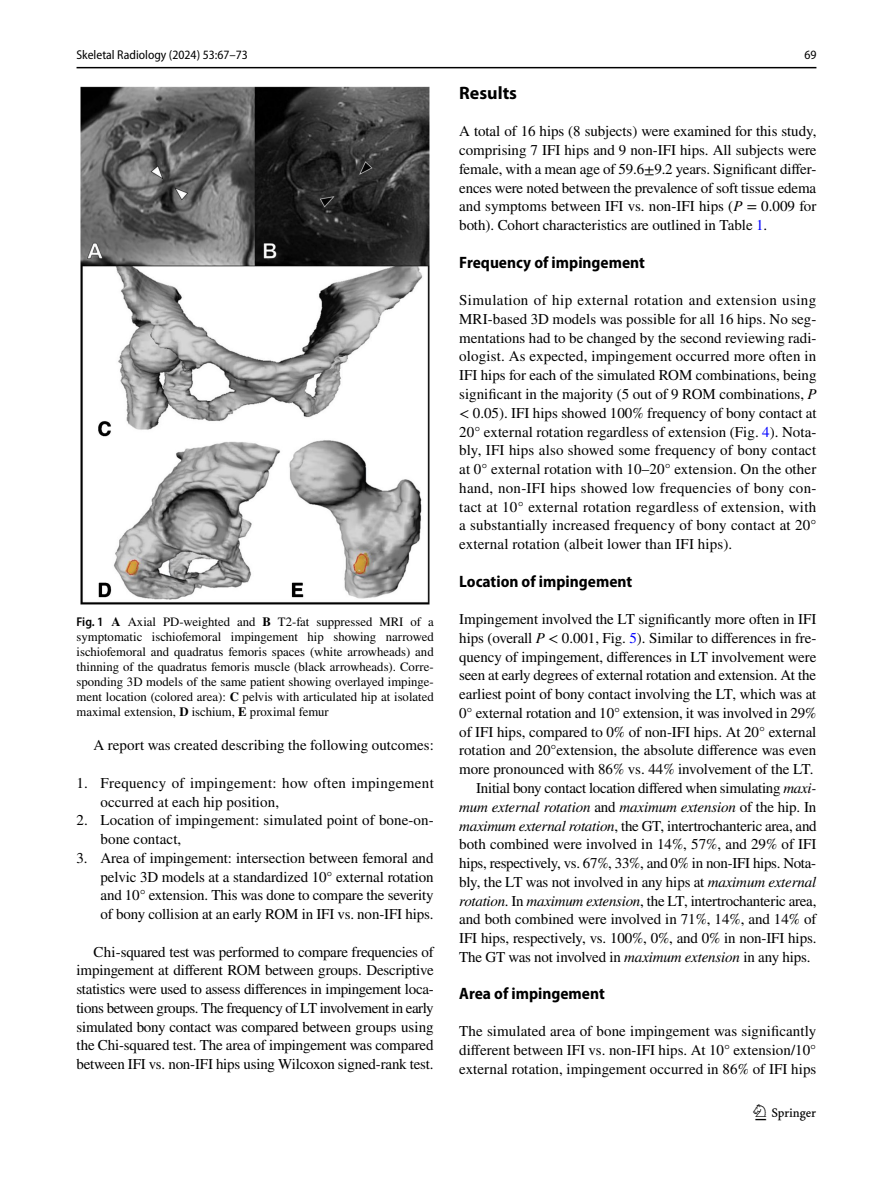
<style>
.page{position:relative;width:893px;height:1187px;background:#fff}
.page>*{position:absolute;margin:0;border:0;box-sizing:border-box;transform-origin:0 0}
.t1{font:22.5px "Springnew Regular 3";color:#000}
.t2{font:700 18px "Myriad Pro";color:#000}
.t3{font:700 semi-condensed 16.5px "Myriad Pro";color:#000}
.t4{font:15px/18.8px "STIX";letter-spacing:-.005em;color:#000;text-align:justify}
.t5{font:15px/18.8px "STIX";letter-spacing:.02em;color:#000}
.t6{font:italic 15px "STIX";letter-spacing:-.01em;color:#000}
.t7{font:12.75px/15px "STIX";color:#000;text-align:justify}
.t8{font:semi-condensed 12.75px "Myriad Pro";color:#000}
.s1{font-family:"Myriad Pro";font-weight:600;font-stretch:semi-condensed}
.s2{font-weight:700}
.s3{font-style:italic}
.s4{color:#00f}
.s5{font-style:normal}
</style>
<div class="page">
<hr style="left:77px;top:67px;width:739px;height:1px;background:#000">
<img style="left:81px;top:87px;width:348px;height:517px">
<p class="t8" style="left:77px;top:48px;width:173px">Skeletal Radiology (2024) 53:67–73</p>
<p class="t8" style="left:804px;top:48px;width:14px">69</p>
<p class="t7" style="left:77px;top:615px;width:359px"><span class="s1">Fig. 1</span> <span class="s2">A</span> Axial PD-weighted and <span class="s2">B</span> T2-fat suppressed MRI of a symptomatic ischiofemoral impingement hip showing narrowed ischiofemoral and quadratus femoris spaces (white arrowheads) and thinning of the quadratus femoris muscle (black arrowheads). Corre&shy;sponding 3D models of the same patient showing overlayed impinge&shy;ment location (colored area): <span class="s2">C</span> pelvis with articulated hip at isolated maximal extension, <span class="s2">D</span> ischium, <span class="s2">E</span> proximal femur</p>
<p class="t4" style="left:94px;top:736px;width:342px">A report was created describing the following outcomes:</p>
<p class="t5" style="left:101px;top:774px;width:335px;text-indent:-24px">1. Frequency of impingement: how often impingement occurred at each hip position,</p>
<p class="t4" style="left:101px;top:811px;width:335px;text-indent:-24px">2. Location of impingement: simulated point of bone-on&shy;bone contact,</p>
<p class="t4" style="left:101px;top:849px;width:335px;text-indent:-24px">3. Area of impingement: intersection between femoral and pelvic 3D models at a standardized 10° external rotation and 10° extension. This was done to compare the severity of bony collision at an early ROM in IFI vs. non-IFI hips.</p>
<p class="t4" style="left:77px;top:943px;width:359px;text-indent:17px">Chi-squared test was performed to compare frequencies of impingement at different ROM between groups. Descriptive statistics were used to assess differences in impingement loca&shy;tions between groups. The frequency of LT involvement in early simulated bony contact was compared between groups using the Chi-squared test. The area of impingement was compared between IFI vs. non-IFI hips using Wilcoxon signed-rank test.</p>
<p class="t2" style="left:459px;top:81px;width:59px">Results</p>
<p class="t4" style="left:459px;top:123px;width:359px">A total of 16 hips (8 subjects) were examined for this study, comprising 7 IFI hips and 9 non-IFI hips. All subjects were female, with a mean age of 59.6±9.2 years. Significant differ&shy;ences were noted between the prevalence of soft tissue edema and symptoms between IFI vs. non-IFI hips (<span class="s3">P</span> = 0.009 for both). Cohort characteristics are outlined in Table <span class="s4">1</span>.</p>
<p class="t3" style="left:459px;top:253px;width:187px">Frequency of impingement</p>
<p class="t4" style="left:459px;top:292px;width:359px">Simulation of hip external rotation and extension using MRI-based 3D models was possible for all 16 hips. No seg&shy;mentations had to be changed by the second reviewing radi&shy;ologist. As expected, impingement occurred more often in IFI hips for each of the simulated ROM combinations, being significant in the majority (5 out of 9 ROM combinations, <span class="s3">P </span>&lt; 0.05). IFI hips showed 100% frequency of bony contact at 20° external rotation regardless of extension (Fig. <span class="s4">4</span>). Nota&shy;bly, IFI hips also showed some frequency of bony contact at 0° external rotation with 10–20° extension. On the other hand, non-IFI hips showed low frequencies of bony con&shy;tact at 10° external rotation regardless of extension, with a substantially increased frequency of bony contact at 20° external rotation (albeit lower than IFI hips).</p>
<p class="t3" style="left:459px;top:572px;width:174px">Location of impingement</p>
<p class="t4" style="left:459px;top:610px;width:359px">Impingement involved the LT significantly more often in IFI</p>
<p class="t4" style="left:459px;top:629px;width:359px">hips (overall <span class="s3">P</span> &lt; 0.001, Fig. <span class="s4">5</span>). Similar to differences in fre-</p>
<p class="t4" style="left:459px;top:648px;width:359px">quency of impingement, differences in LT involvement were</p>
<p class="t4" style="left:459px;top:667px;width:358px">seen at early degrees of external rotation and extension. At the</p>
<p class="t4" style="left:459px;top:685px;width:359px">earliest point of bony contact involving the LT, which was at</p>
<p class="t4" style="left:459px;top:704px;width:359px">0° external rotation and 10° extension, it was involved in 29%</p>
<p class="t4" style="left:459px;top:723px;width:359px">of IFI hips, compared to 0% of non-IFI hips. At 20° external</p>
<p class="t4" style="left:459px;top:742px;width:359px">rotation and 20°extension, the absolute difference was even</p>
<p class="t4" style="left:459px;top:760px;width:356px">more pronounced with 86% vs. 44% involvement of the LT.</p>
<p class="t4" style="left:476px;top:779px;width:342px">Initial bony contact location differed when simulating <span class="s3">maxi-</span></p>
<p class="t6" style="left:459px;top:796px;width:359px">mum external rotation <span class="s5">and</span> maximum extension <span class="s5">of the hip. In</span></p>
<p class="t4" style="left:459px;top:817px;width:359px"><span class="s3">maximum external rotation</span>, the GT, intertrochanteric area, and</p>
<p class="t4" style="left:459px;top:835px;width:359px">both combined were involved in 14%, 57%, and 29% of IFI</p>
<p class="t4" style="left:459px;top:854px;width:358px">hips, respectively, vs. 67%, 33%, and 0% in non-IFI hips. Nota-</p>
<p class="t4" style="left:459px;top:873px;width:359px">bly, the LT was not involved in any hips at <span class="s3">maximum external</span></p>
<p class="t4" style="left:459px;top:892px;width:359px"><span class="s3">rotation</span>. In <span class="s3">maximum extension</span>, the LT, intertrochanteric area,</p>
<p class="t4" style="left:459px;top:910px;width:359px">and both combined were involved in 71%, 14%, and 14% of</p>
<p class="t4" style="left:459px;top:929px;width:359px">IFI hips, respectively, vs. 100%, 0%, and 0% in non-IFI hips.</p>
<p class="t4" style="left:459px;top:948px;width:353px">The GT was not involved in <span class="s3">maximum extension</span> in any hips.</p>
<p class="t3" style="left:459px;top:983px;width:147px">Area of impingement</p>
<p class="t4" style="left:459px;top:1022px;width:359px">The simulated area of bone impingement was significantly different between IFI vs. non-IFI hips. At 10° extension/10° external rotation, impingement occurred in 86% of IFI hips</p>
<h1 class="t1" style="left:755px;top:1104px;width:62px">1 3</h1>
</div>
